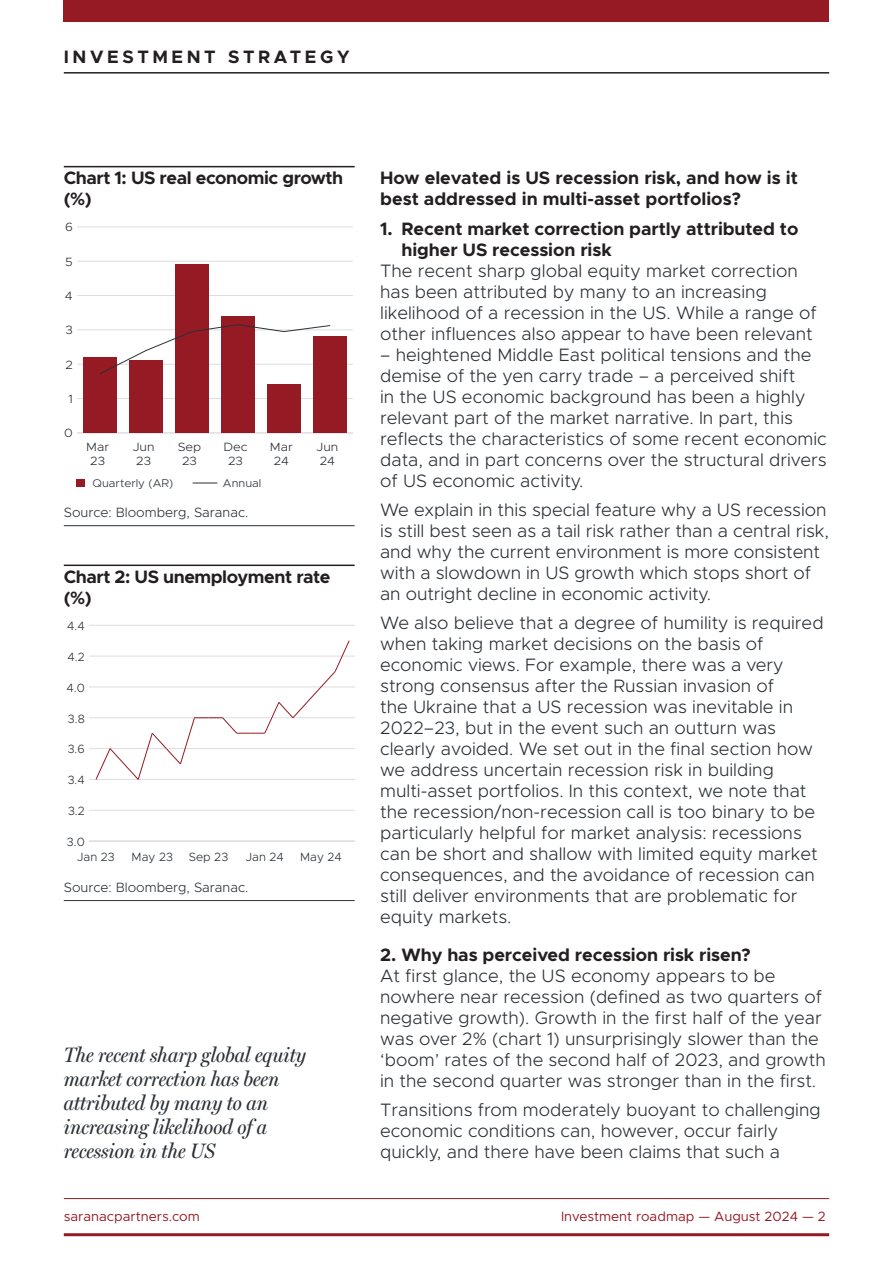
<style>
.page{position:relative;width:893px;height:1263px;background:#fff}
.page>*{position:absolute;margin:0;border:0;box-sizing:border-box;transform-origin:0 0}
.AA_margin_comments{font:italic 21px/24px "Miller Headline";letter-spacing:.005em;color:#2b3136}
.AA_main_body_9_11{font:300 18px/21px "Metropolis";color:#2b3136}
.AA_main_body_subhead_9_11{font:700 18px/21px "Metropolis";letter-spacing:-.005em;color:#231f20}
.AA_chart_heading{font:700 18px/21px "Metropolis";letter-spacing:-.025em;color:#231f20}
.AA_main_body_subhead_9_11-2{font:700 18px "Metropolis";letter-spacing:.2em;color:#231f20}
.AA_chart_source_7_9{font:300 13.5px "Metropolis";color:#2b3136}
.t1{font:13.5px "Metropolis";color:#951a23}
.t2{font:300 12px "Metropolis";color:#2b3136}
.t3{font:300 12px/14.4px "Metropolis";color:#2b3136;text-align:center;scale:1.07 1}
.t4{font:300 11.25px "Metropolis";color:#2b3136;scale:1.05 1}
</style>
<div class="page">
<div style="left:64px;top:0;width:765px;height:21px;background:#951a23"></div>
<hr style="left:64px;top:1233px;width:765px;height:3px;background:#951a23">
<hr style="left:64px;top:1198px;width:765px;height:1px;background:#951a23">
<hr style="left:64px;top:72px;width:765px;height:2px;background:#231f20">
<hr style="left:64px;top:166px;width:291px;height:1px;background:#231f20">
<hr style="left:64px;top:525px;width:291px;height:1px;background:#2b3136">
<hr style="left:77px;top:433px;width:276px;height:1px;background:#dcdddf">
<hr style="left:77px;top:398px;width:276px;height:1px;background:#dcdddf">
<hr style="left:77px;top:364px;width:276px;height:1px;background:#dcdddf">
<hr style="left:77px;top:330px;width:276px;height:1px;background:#dcdddf">
<hr style="left:77px;top:295px;width:276px;height:1px;background:#dcdddf">
<hr style="left:77px;top:261px;width:276px;height:1px;background:#dcdddf">
<hr style="left:77px;top:227px;width:276px;height:1px;background:#dcdddf">
<div style="left:84px;top:357px;width:33px;height:76px;background:#951a23"></div>
<div style="left:130px;top:361px;width:33px;height:72px;background:#951a23"></div>
<div style="left:176px;top:265px;width:33px;height:168px;background:#951a23"></div>
<div style="left:221px;top:316px;width:34px;height:117px;background:#951a23"></div>
<div style="left:267px;top:385px;width:33px;height:48px;background:#951a23"></div>
<div style="left:313px;top:337px;width:33px;height:96px;background:#951a23"></div>
<svg style="left:99px;top:324px;width:232px;height:51px"></svg>
<svg style="left:193px;top:483px;width:24px;height:1px"></svg>
<div style="left:77px;top:479px;width:8px;height:8px;background:#951a23"></div>
<hr style="left:64px;top:565px;width:291px;height:1px;background:#231f20">
<hr style="left:64px;top:900px;width:291px;height:1px;background:#2b3136">
<hr style="left:89px;top:840px;width:266px;height:2px;background:#dcdddf">
<hr style="left:89px;top:810px;width:266px;height:1px;background:#dcdddf">
<hr style="left:89px;top:779px;width:266px;height:1px;background:#dcdddf">
<hr style="left:89px;top:748px;width:266px;height:1px;background:#dcdddf">
<hr style="left:89px;top:717px;width:266px;height:1px;background:#dcdddf">
<hr style="left:89px;top:687px;width:266px;height:1px;background:#dcdddf">
<hr style="left:89px;top:656px;width:266px;height:1px;background:#dcdddf">
<hr style="left:89px;top:625px;width:266px;height:1px;background:#dcdddf">
<svg style="left:95px;top:640px;width:255px;height:140px"></svg>
<p class="AA_main_body_subhead_9_11-2" style="left:64px;top:46px;width:287px">INVESTMENT STRATEGY</p>
<p class="AA_chart_heading" style="left:64px;top:168px;width:281px">Chart 1: US real economic growth (%)</p>
<p class="t3" style="left:65px;top:220px;width:9px">6</p>
<p class="t3" style="left:65px;top:254px;width:9px">5</p>
<p class="t3" style="left:65px;top:289px;width:9px">4</p>
<p class="t3" style="left:65px;top:323px;width:8px">3</p>
<p class="t3" style="left:65px;top:357px;width:9px">2</p>
<p class="t3" style="left:68px;top:392px;width:6px">1</p>
<p class="t3" style="left:64px;top:426px;width:10px">0</p>
<p class="t3" style="left:178px;top:440px;width:24px">Sep<br>23</p>
<p class="t3" style="left:86px;top:440px;width:23px">Mar<br>23</p>
<p class="t4" style="left:93px;top:476px;width:78px">Quarterly (AR)</p>
<p class="t4" style="left:223px;top:476px;width:38px">Annual</p>
<p class="AA_chart_source_7_9" style="left:64px;top:504px;width:186px">Source: Bloomberg, Saranac.</p>
<p class="t3" style="left:133px;top:440px;width:22px;text-align:left">Jun<br>23</p>
<p class="t3" style="left:223px;top:440px;width:24px">Dec<br>23</p>
<p class="t3" style="left:270px;top:440px;width:23px">Mar<br>24</p>
<p class="t3" style="left:316px;top:440px;width:22px;text-align:left">Jun<br>24</p>
<p class="AA_chart_heading" style="left:64px;top:566px;width:268px">Chart 2: US unemployment rate (%)</p>
<p class="t2" style="left:67px;top:618px;width:19px">4.4</p>
<p class="t2" style="left:68px;top:649px;width:19px">4.2</p>
<p class="t2" style="left:67px;top:680px;width:20px">4.0</p>
<p class="t2" style="left:68px;top:711px;width:18px">3.8</p>
<p class="t2" style="left:68px;top:742px;width:19px">3.6</p>
<p class="t2" style="left:68px;top:772px;width:19px">3.4</p>
<p class="t2" style="left:68px;top:803px;width:18px">3.2</p>
<p class="t2" style="left:67px;top:834px;width:19px">3.0</p>
<p class="t2" style="left:77px;top:850px;width:39px">Jan 23</p>
<p class="t2" style="left:132px;top:850px;width:43px">May 23</p>
<p class="t2" style="left:189px;top:850px;width:41px">Sep 23</p>
<p class="t2" style="left:246px;top:850px;width:40px">Jan 24</p>
<p class="t2" style="left:300px;top:850px;width:43px">May 24</p>
<p class="AA_chart_source_7_9" style="left:64px;top:879px;width:186px">Source: Bloomberg, Saranac.</p>
<p class="AA_margin_comments" style="left:64px;top:1043px;width:244px">The recent sharp global equity market correction has been attributed by many to an increasing likelihood of a recession in the US</p>
<p class="AA_main_body_subhead_9_11" style="left:380px;top:168px;width:419px">How elevated is US recession risk, and how is it best addressed in multi-asset portfolios?</p>
<p class="AA_main_body_subhead_9_11" style="left:401px;top:218px;width:398px;text-indent:-21px">1. Recent market correction partly attributed to higher US recession risk</p>
<p class="AA_main_body_9_11" style="left:380px;top:260px;width:438px">The recent sharp global equity market correction has been attributed by many to an increasing likelihood of a recession in the US. While a range of other influences also appear to have been relevant</p>
<p class="AA_main_body_9_11" style="left:380px;top:344px;width:448px">– heightened Middle East political tensions and the demise of the yen carry trade – a perceived shift<br>in the US economic background has been a highly relevant part of the market narrative. In part, this reflects the characteristics of some recent economic data, and in part concerns over the structural drivers of US economic activity.</p>
<p class="AA_main_body_9_11" style="left:380px;top:499px;width:450px">We explain in this special feature why a US recession is still best seen as a tail risk rather than a central risk, and why the current environment is more consistent with a slowdown in US growth which stops short of an outright decline in economic activity.</p>
<p class="AA_main_body_9_11" style="left:380px;top:612px;width:445px">We also believe that a degree of humility is required when taking market decisions on the basis of economic views. For example, there was a very strong consensus after the Russian invasion of<br>the Ukraine that a US recession was inevitable in 2022–23, but in the event such an outturn was clearly avoided. We set out in the final section how we address uncertain recession risk in building multi-asset portfolios. In this context, we note that the recession/non-recession call is too binary to be particularly helpful for market analysis: recessions can be short and shallow with limited equity market consequences, and the avoidance of recession can still deliver environments that are problematic for equity markets.</p>
<p class="AA_main_body_subhead_9_11" style="left:380px;top:944px;width:372px">2. Why has perceived recession risk risen?</p>
<p class="AA_main_body_9_11" style="left:380px;top:965px;width:447px">At first glance, the US economy appears to be nowhere near recession (defined as two quarters of negative growth). Growth in the first half of the year was over 2% (chart 1) unsurprisingly slower than the ‘boom’ rates of the second half of 2023, and growth in the second quarter was stronger than in the first.</p>
<p class="AA_main_body_9_11" style="left:380px;top:1099px;width:442px">Transitions from moderately buoyant to challenging economic conditions can, however, occur fairly quickly, and there have been claims that such a</p>
<p class="t1" style="left:64px;top:1207px;width:138px">saranacpartners.com</p>
<p class="t1" style="left:561px;top:1207px;width:266px">Investment roadmap — August 2024 — 2</p>
</div>
